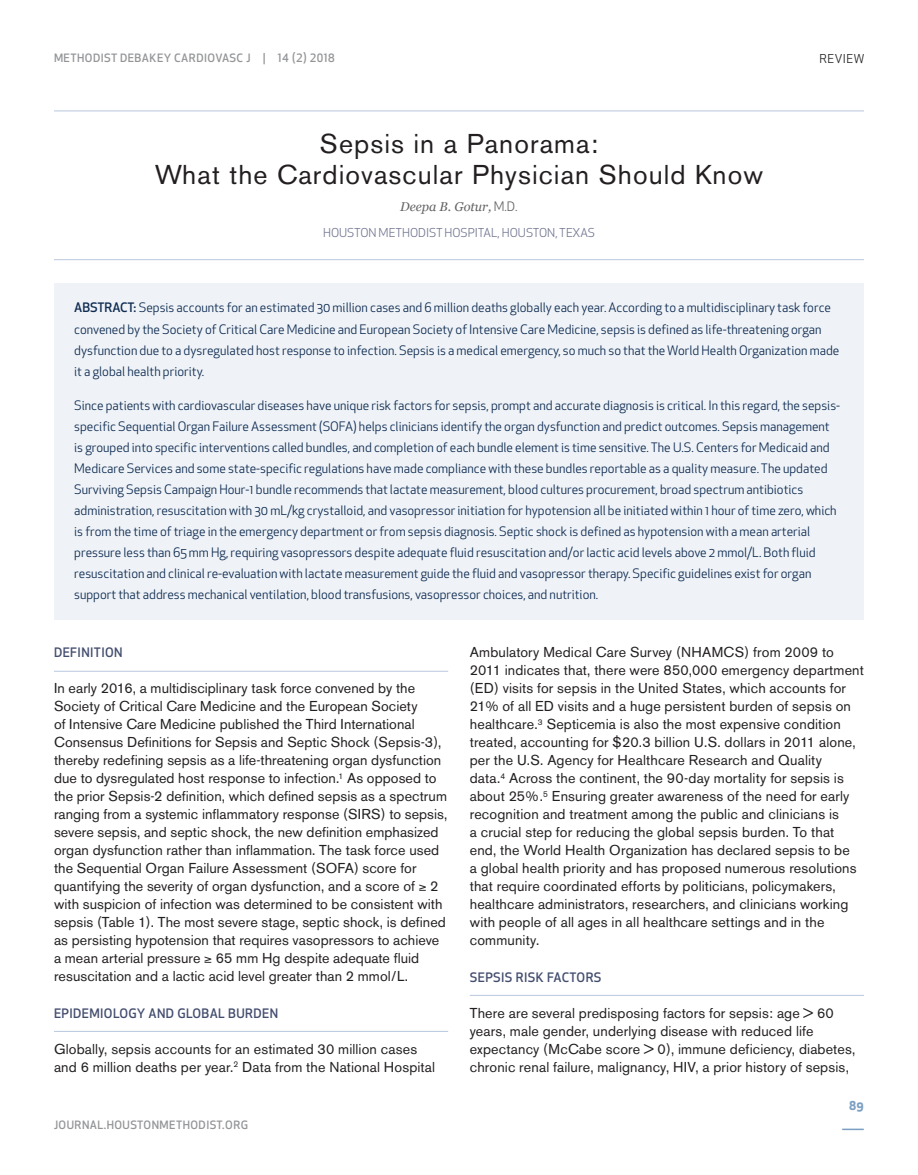
<style>
.page{position:relative;width:918px;height:1175px;background:#fff}
.page>*{position:absolute;margin:0;border:0;box-sizing:border-box;transform-origin:0 0}
.t1{font:27px/31.5px "Akzidenz Grotesk BE";letter-spacing:.04em;color:#231f20;text-align:center}
.t2{font:14.25px/18px "Akzidenz Grotesk BE";letter-spacing:.01em;color:#231f20}
.t3{font:12.75px/21px "Apex New";color:#0e2b51}
.t4{font:500 12.75px "Apex New";letter-spacing:.03em;color:#434d6e}
.t5{font:italic 12.75px "Georgia";color:#636366}
.t6{font:12px "Apex New";color:#727791}
.t7{font:12px "Apex New";letter-spacing:.04em;color:#231f20}
.t8{font:700 12px "Apex New";color:#7b9fc3}
.t9{font:500 11.25px "Apex New";letter-spacing:.04em;color:#939598}
.s1{font-family:"Apex New";font-style:normal}
.s2{font-weight:500}
</style>
<div class="page">
<hr style="left:842px;top:1128px;width:22px;height:2px;background:#7b9fc3">
<hr style="left:54px;top:110px;width:810px;height:1px;background:#b8c8de">
<hr style="left:54px;top:671px;width:394px;height:1px;background:#b8c8de">
<hr style="left:54px;top:1031px;width:394px;height:1px;background:#b8c8de">
<hr style="left:470px;top:995px;width:394px;height:1px;background:#b8c8de">
<hr style="left:54px;top:259px;width:810px;height:1px;background:#b8c8de">
<div style="left:54px;top:283px;width:810px;height:336px;background:#eff3f7"></div>
<p class="t9" style="left:54px;top:51px;width:282px">METHODIST DEBAKEY CARDIOVASC J | 14 (2) 2018</p>
<p class="t7" style="left:819px;top:51px;width:46px">REVIEW</p>
<h1 class="t1" style="left:155px;top:127px;width:610px">Sepsis in a Panorama:<br>What the Cardiovascular Physician Should Know</h1>
<p class="t5" style="left:400px;top:198px;width:119px">Deepa B. Gotur, <span class="s1">M.D.</span></p>
<p class="t6" style="left:323px;top:225px;width:273px">HOUSTON METHODIST HOSPITAL, HOUSTON, TEXAS</p>
<p class="t3" style="left:74px;top:297px;width:767px"><span class="s2">ABSTRACT:</span> Sepsis accounts for an estimated 30 million cases and 6 million deaths globally each year. According to a multidisciplinary task force convened by the Society of Critical Care Medicine and European Society of Intensive Care Medicine, sepsis is defined as life-threatening organ dysfunction due to a dysregulated host response to infection. Sepsis is a medical emergency, so much so that the World Health Organization made it a global health priority.</p>
<p class="t3" style="left:74px;top:395px;width:767px">Since patients with cardiovascular diseases have unique risk factors for sepsis, prompt and accurate diagnosis is critical. In this regard, the sepsis&shy;specific Sequential Organ Failure Assessment (SOFA) helps clinicians identify the organ dysfunction and predict outcomes. Sepsis management is grouped into specific interventions called bundles, and completion of each bundle element is time sensitive. The U.S. Centers for Medicaid and Medicare Services and some state-specific regulations have made compliance with these bundles reportable as a quality measure. The updated Surviving Sepsis Campaign Hour-1 bundle recommends that lactate measurement, blood cultures procurement, broad spectrum antibiotics administration, resuscitation with 30 mL/kg crystalloid, and vasopressor initiation for hypotension all be initiated within 1 hour of time zero, which is from the time of triage in the emergency department or from sepsis diagnosis. Septic shock is defined as hypotension with a mean arterial pressure less than 65 mm Hg, requiring vasopressors despite adequate fluid resuscitation and/or lactic acid levels above 2 mmol/L. Both fluid resuscitation and clinical re-evaluation with lactate measurement guide the fluid and vasopressor therapy. Specific guidelines exist for organ support that address mechanical ventilation, blood transfusions, vasopressor choices, and nutrition.</p>
<p class="t4" style="left:54px;top:644px;width:70px">DEFINITION</p>
<p class="t2" style="left:54px;top:679px;width:395px">In early 2016, a multidisciplinary task force convened by the Society of Critical Care Medicine and the European Society<br>of Intensive Care Medicine published the Third International Consensus Definitions for Sepsis and Septic Shock (Sepsis-3), thereby redefining sepsis as a life-threatening organ dysfunction due to dysregulated host response to infection.<sup>1</sup> As opposed to the prior Sepsis-2 definition, which defined sepsis as a spectrum ranging from a systemic inflammatory response (SIRS) to sepsis, severe sepsis, and septic shock, the new definition emphasized organ dysfunction rather than inflammation. The task force used the Sequential Organ Failure Assessment (SOFA) score for quantifying the severity of organ dysfunction, and a score of ≥ 2 with suspicion of infection was determined to be consistent with sepsis (Table 1). The most severe stage, septic shock, is defined as persisting hypotension that requires vasopressors to achieve a mean arterial pressure ≥ 65 mm Hg despite adequate fluid resuscitation and a lactic acid level greater than 2 mmol/L.</p>
<p class="t4" style="left:54px;top:1004px;width:226px">EPIDEMIOLOGY AND GLOBAL BURDEN</p>
<p class="t2" style="left:54px;top:1039px;width:383px">Globally, sepsis accounts for an estimated 30 million cases and 6 million deaths per year.<sup>2</sup> Data from the National Hospital</p>
<p class="t9" style="left:54px;top:1117px;width:196px">JOURNAL.HOUSTONMETHODIST.ORG</p>
<p class="t2" style="left:470px;top:643px;width:396px">Ambulatory Medical Care Survey (NHAMCS) from 2009 to 2011 indicates that, there were 850,000 emergency department (ED) visits for sepsis in the United States, which accounts for 21% of all ED visits and a huge persistent burden of sepsis on healthcare.<sup>3</sup> Septicemia is also the most expensive condition treated, accounting for $20.3 billion U.S. dollars in 2011 alone, per the U.S. Agency for Healthcare Research and Quality<br>data.<sup>4</sup> Across the continent, the 90-day mortality for sepsis is about 25%.<sup>5</sup> Ensuring greater awareness of the need for early recognition and treatment among the public and clinicians is<br>a crucial step for reducing the global sepsis burden. To that end, the World Health Organization has declared sepsis to be<br>a global health priority and has proposed numerous resolutions that require coordinated efforts by politicians, policymakers, healthcare administrators, researchers, and clinicians working with people of all ages in all healthcare settings and in the community.</p>
<p class="t4" style="left:470px;top:968px;width:133px">SEPSIS RISK FACTORS</p>
<p class="t2" style="left:470px;top:1003px;width:387px">There are several predisposing factors for sepsis: age &gt; 60 years, male gender, underlying disease with reduced life expectancy (McCabe score &gt; 0), immune deficiency, diabetes, chronic renal failure, malignancy, HIV, a prior history of sepsis,</p>
<p class="t8" style="left:849px;top:1097px;width:16px">89</p>
</div>
